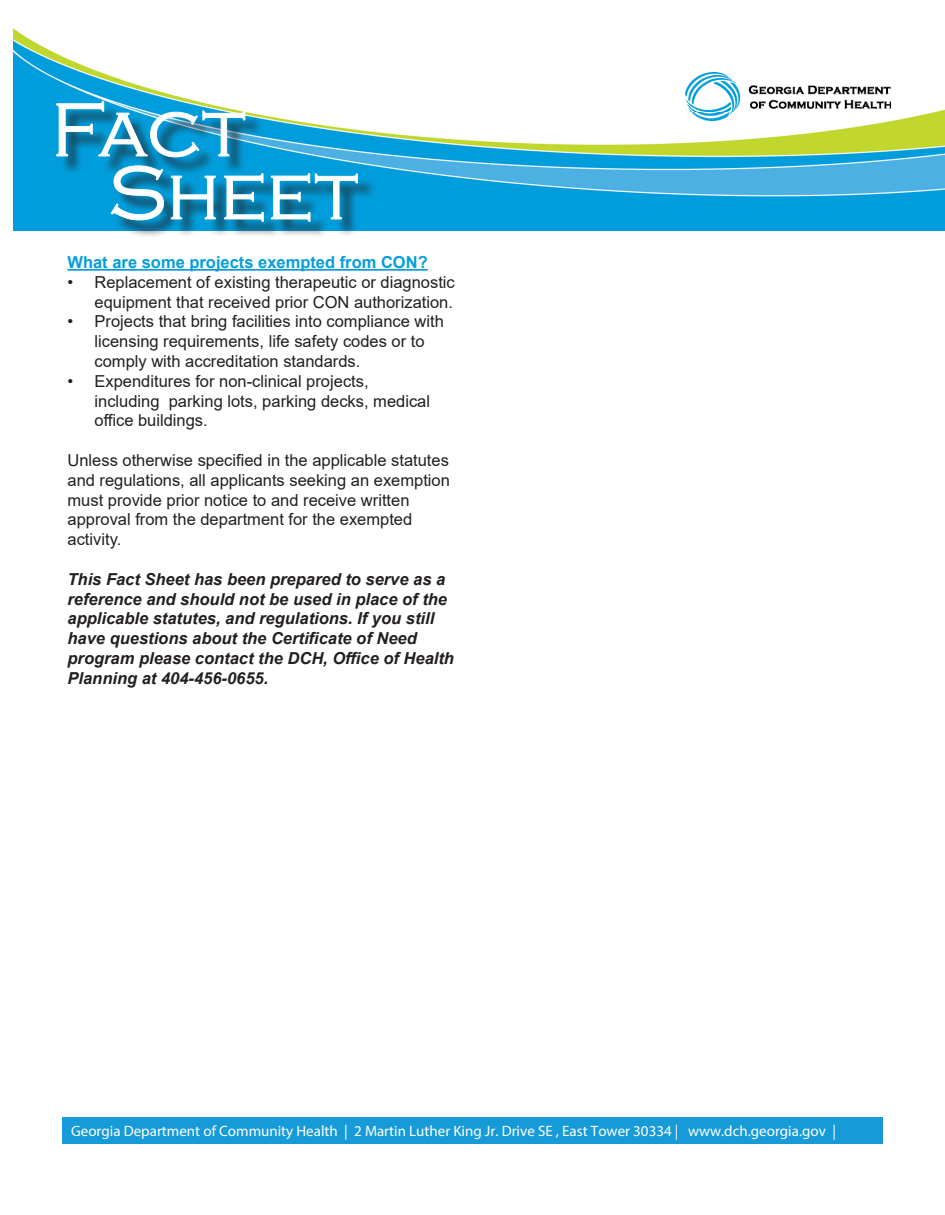
<style>
.page{position:relative;width:945px;height:1215px;background:#fff}
.page>*{position:absolute;margin:0;border:0;box-sizing:border-box;transform-origin:0 0}
.t1{font:300 78.3px/63px "Copperplate Gothic";color:#fff}
.t2{font:16.5px/19.8px "Arial";color:#231f20}
.t3{font:italic 700 16.5px/19.8px "Arial";color:#231f20}
.t4{font:700 16.5px "Arial";color:#069ddc}
.t5{font:15px "Myriad Pro";color:#fff}
</style>
<div class="page">
<img style="left:14px;top:29px;width:931px;height:201px">
<img style="left:685px;top:73px;width:206px;height:47px">
<div style="left:59px;top:104px;width:204px;height:71px;background:#231f20;opacity:.75"></div>
<svg style="left:56px;top:101px;width:189px;height:56px;background:#2f9cc7"></svg>
<div style="left:114px;top:168px;width:262px;height:72px;background:#231f20;opacity:.75"></div>
<svg style="left:111px;top:165px;width:53px;height:55px;background:#2396c4"></svg>
<svg style="left:171px;top:176px;width:45px;height:43px;background:#2597c5"></svg>
<svg style="left:224px;top:173px;width:40px;height:49px;background:#2b96c1"></svg>
<svg style="left:271px;top:173px;width:87px;height:49px;background:#2195c4"></svg>
<div style="left:62px;top:1117px;width:821px;height:27px;background:#179bd8"></div>
<hr style="left:68px;top:269px;width:360px;height:2px;background:#069ddc">
<h1 class="t1" style="left:108px;top:100px;width:251px;text-indent:-57px">Fact<br>Sheet</h1>
<p class="t4" style="left:68px;top:251px;width:362px">What are some projects exempted from CON?</p>
<p class="t2" style="left:68px;top:272px;width:389px;text-align:right">• Replacement of existing therapeutic or diagnostic equipment that received prior CON authorization.</p>
<p class="t2" style="left:94px;top:312px;width:351px;text-indent:-27px">• Projects that bring facilities into compliance with licensing requirements, life safety codes or to comply with accreditation standards.</p>
<p class="t2" style="left:94px;top:371px;width:337px;text-indent:-27px">• Expenditures for non-clinical projects, including parking lots, parking decks, medical office buildings.</p>
<p class="t2" style="left:68px;top:450px;width:384px;text-align:justify">Unless otherwise specified in the applicable statutes and regulations, all applicants seeking an exemption must provide prior notice to and receive written</p>
<p class="t2" style="left:68px;top:510px;width:346px">approval from the department for the exempted</p>
<p class="t2" style="left:68px;top:529px;width:55px">activity.</p>
<p class="t3" style="left:68px;top:570px;width:381px">This Fact Sheet has been prepared to serve as a reference and should not be used in place of the applicable statutes, and regulations. If you still have questions about the Certificate of Need</p>
<p class="t3" style="left:68px;top:649px;width:388px">program please contact the DCH, Office of Health<br>Planning at 404-456-0655.</p>
<p class="t5" style="left:71px;top:1122px;width:766px">Georgia Department of Community Health | 2 Martin Luther King Jr. Drive SE , East Tower 30334 | www.dch.georgia.gov |</p>
</div>
